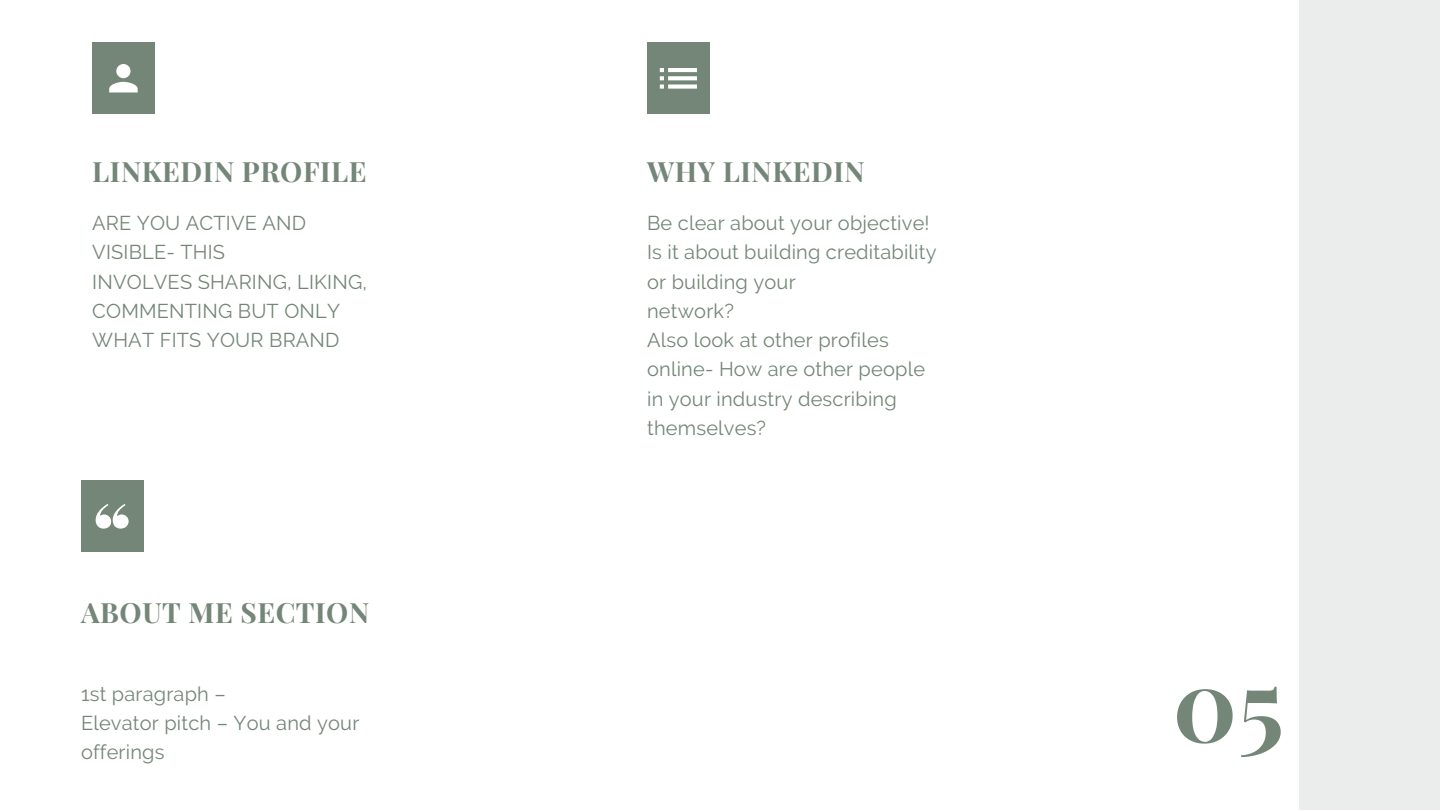
<style>
.page{position:relative;width:1440px;height:810px;background:#fff}
.page>*{position:absolute;margin:0;border:0;box-sizing:border-box;transform-origin:0 0}
.t1{font:700 100px "Playfair Display";color:#738677}
.t2{font:700 28px "Playfair Display";letter-spacing:.02em;color:#738677}
.t3{font:20px/29.2px "Raleway";letter-spacing:.01em;color:#738677}
</style>
<div class="page">
<div style="left:1299px;top:0;width:141px;height:810px;background:#eaedeb"></div>
<div style="left:92px;top:42px;width:62px;height:72px;background:#738677"></div>
<svg style="left:109px;top:64px;width:29px;height:28px"></svg>
<div style="left:647px;top:42px;width:62px;height:72px;background:#738677"></div>
<svg style="left:660px;top:68px;width:37px;height:21px"></svg>
<div style="left:81px;top:480px;width:62px;height:72px;background:#738677"></div>
<svg style="left:96px;top:504px;width:33px;height:25px"></svg>
<p class="t2" style="left:92px;top:152px;width:276px">LINKEDIN PROFILE</p>
<p class="t3" style="left:92px;top:209px;width:215px">ARE YOU ACTIVE AND<br>VISIBLE- THIS</p>
<p class="t3" style="left:92px;top:267px;width:276px">INVOLVES SHARING, LIKING,<br>COMMENTING BUT ONLY</p>
<p class="t3" style="left:92px;top:326px;width:249px">WHAT FITS YOUR BRAND</p>
<p class="t2" style="left:81px;top:593px;width:290px">ABOUT ME SECTION</p>
<p class="t3" style="left:81px;top:679px;width:146px">1st paragraph –</p>
<p class="t3" style="left:81px;top:708px;width:280px">Elevator pitch – You and your offerings</p>
<p class="t2" style="left:647px;top:152px;width:219px">WHY LINKEDIN</p>
<p class="t3" style="left:647px;top:209px;width:284px">Be clear about your objective!</p>
<p class="t3" style="left:647px;top:238px;width:291px">Is it about building creditability or building your</p>
<p class="t3" style="left:647px;top:296px;width:88px">network?</p>
<p class="t3" style="left:647px;top:326px;width:279px">Also look at other profiles online- How are other people in your industry describing themselves?</p>
<p class="t1" style="left:1173px;top:634px;width:113px">05</p>
</div>
